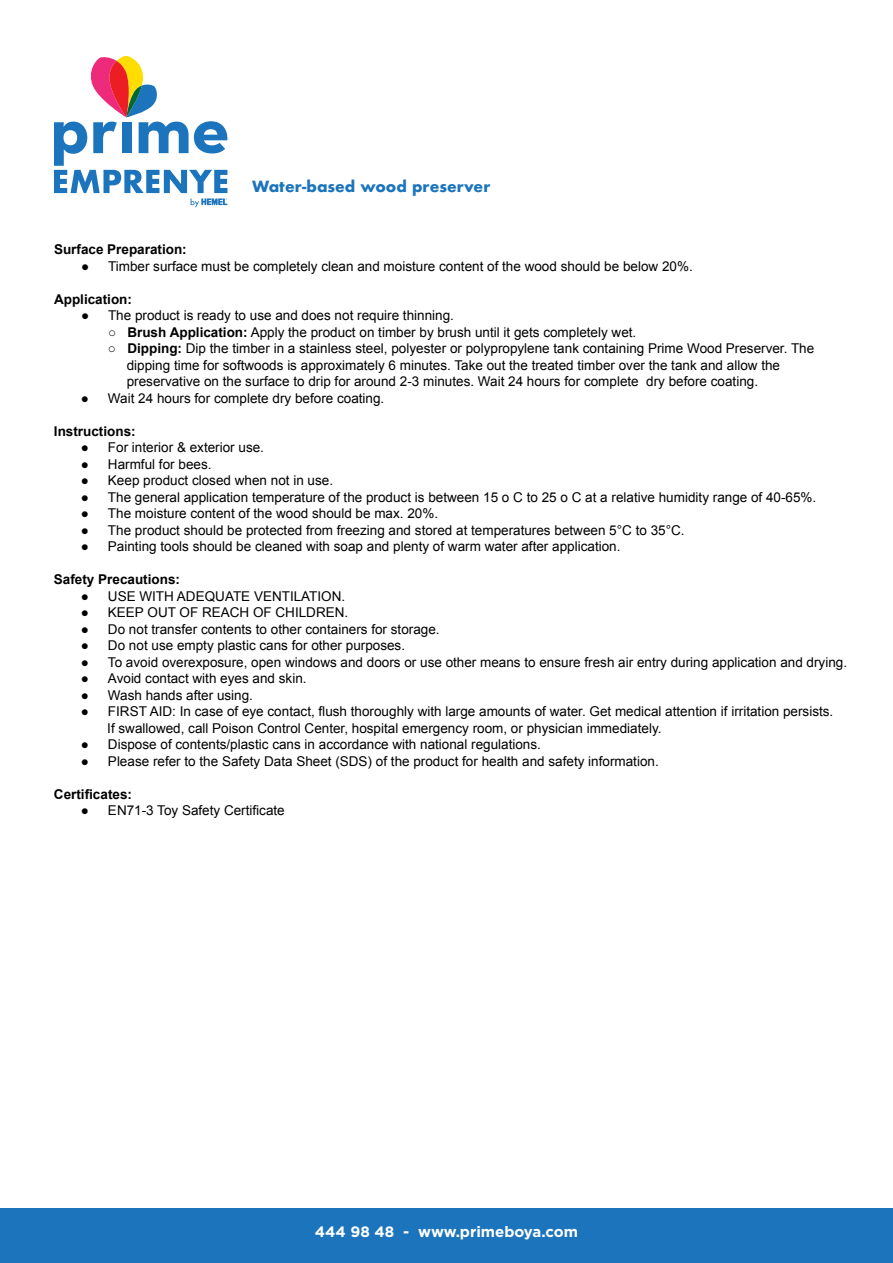
<style>
.page{position:relative;width:893px;height:1263px;background:#fff}
.page>*{position:absolute;margin:0;border:0;box-sizing:border-box;transform-origin:0 0}
.t1{font:700 15px "Gotham";color:#fff}
.t2{font:700 15px "Futura";color:#1c75bc}
.t3{font:13.5px/16.5px "Arial";color:#000}
.t4{font:700 13.5px "Arial";color:#000}
.s1{font-weight:700}
</style>
<div class="page">
<div style="left:1px;top:1209px;width:892px;height:54px;background:#1c75bc"></div>
<svg style="left:54px;top:55px;width:174px;height:153px"></svg>
<p class="t2" style="left:252px;top:176px;width:240px">Water-based wood preserver</p>
<p class="t4" style="left:54px;top:240px;width:134px">Surface Preparation:</p>
<p class="t3" style="left:81px;top:258px;width:613px">● Timber surface must be completely clean and moisture content of the wood should be below 20%.</p>
<p class="t4" style="left:54px;top:290px;width:80px">Application:</p>
<p class="t3" style="left:81px;top:307px;width:374px">● The product is ready to use and does not require thinning.</p>
<p class="t3" style="left:108px;top:324px;width:530px">○ <span class="s1">Brush Application:</span> Apply the product on timber by brush until it gets completely wet.</p>
<p class="t3" style="left:127px;top:340px;width:689px;text-indent:-19px">○ <span class="s1">Dipping:</span> Dip the timber in a stainless steel, polyester or polypropylene tank containing Prime Wood Preserver. The dipping time for softwoods is approximately 6 minutes. Take out the treated timber over the tank and allow the preservative on the surface to drip for around 2-3 minutes. Wait 24 hours for complete dry before coating.</p>
<p class="t3" style="left:81px;top:390px;width:305px">● Wait 24 hours for complete dry before coating.</p>
<p class="t4" style="left:54px;top:422px;width:83px">Instructions:</p>
<p class="t3" style="left:81px;top:439px;width:185px">● For interior &amp; exterior use.</p>
<p class="t3" style="left:81px;top:456px;width:132px">● Harmful for bees.</p>
<p class="t3" style="left:81px;top:472px;width:254px">● Keep product closed when not in use.</p>
<p class="t3" style="left:81px;top:489px;width:737px">● The general application temperature of the product is between 15 o C to 25 o C at a relative humidity range of 40-65%.</p>
<p class="t3" style="left:81px;top:505px;width:359px">● The moisture content of the wood should be max. 20%.</p>
<p class="t3" style="left:81px;top:522px;width:605px">● The product should be protected from freezing and stored at temperatures between 5°C to 35°C.</p>
<p class="t3" style="left:81px;top:538px;width:541px">● Painting tools should be cleaned with soap and plenty of warm water after application.</p>
<p class="t4" style="left:54px;top:570px;width:128px">Safety Precautions:</p>
<p class="t3" style="left:81px;top:588px;width:266px">● USE WITH ADEQUATE VENTILATION.</p>
<p class="t3" style="left:81px;top:604px;width:269px">● KEEP OUT OF REACH OF CHILDREN.</p>
<p class="t3" style="left:81px;top:621px;width:360px">● Do not transfer contents to other containers for storage.</p>
<p class="t3" style="left:81px;top:637px;width:326px">● Do not use empty plastic cans for other purposes.</p>
<p class="t3" style="left:81px;top:654px;width:768px">● To avoid overexposure, open windows and doors or use other means to ensure fresh air entry during application and drying.</p>
<p class="t3" style="left:81px;top:670px;width:227px">● Avoid contact with eyes and skin.</p>
<p class="t3" style="left:81px;top:687px;width:174px">● Wash hands after using.</p>
<p class="t3" style="left:107px;top:703px;width:728px;text-indent:-26px">● FIRST AID: In case of eye contact, flush thoroughly with large amounts of water. Get medical attention if irritation persists.<br>If swallowed, call Poison Control Center, hospital emergency room, or physician immediately.</p>
<p class="t3" style="left:81px;top:736px;width:461px">● Dispose of contents/plastic cans in accordance with national regulations.</p>
<p class="t3" style="left:81px;top:753px;width:579px">● Please refer to the Safety Data Sheet (SDS) of the product for health and safety information.</p>
<p class="t4" style="left:54px;top:785px;width:80px">Certificates:</p>
<p class="t3" style="left:81px;top:802px;width:205px">● EN71-3 Toy Safety Certificate</p>
<p class="t1" style="left:315px;top:1221px;width:265px">444 98 48 - www.primeboya.com</p>
</div>
